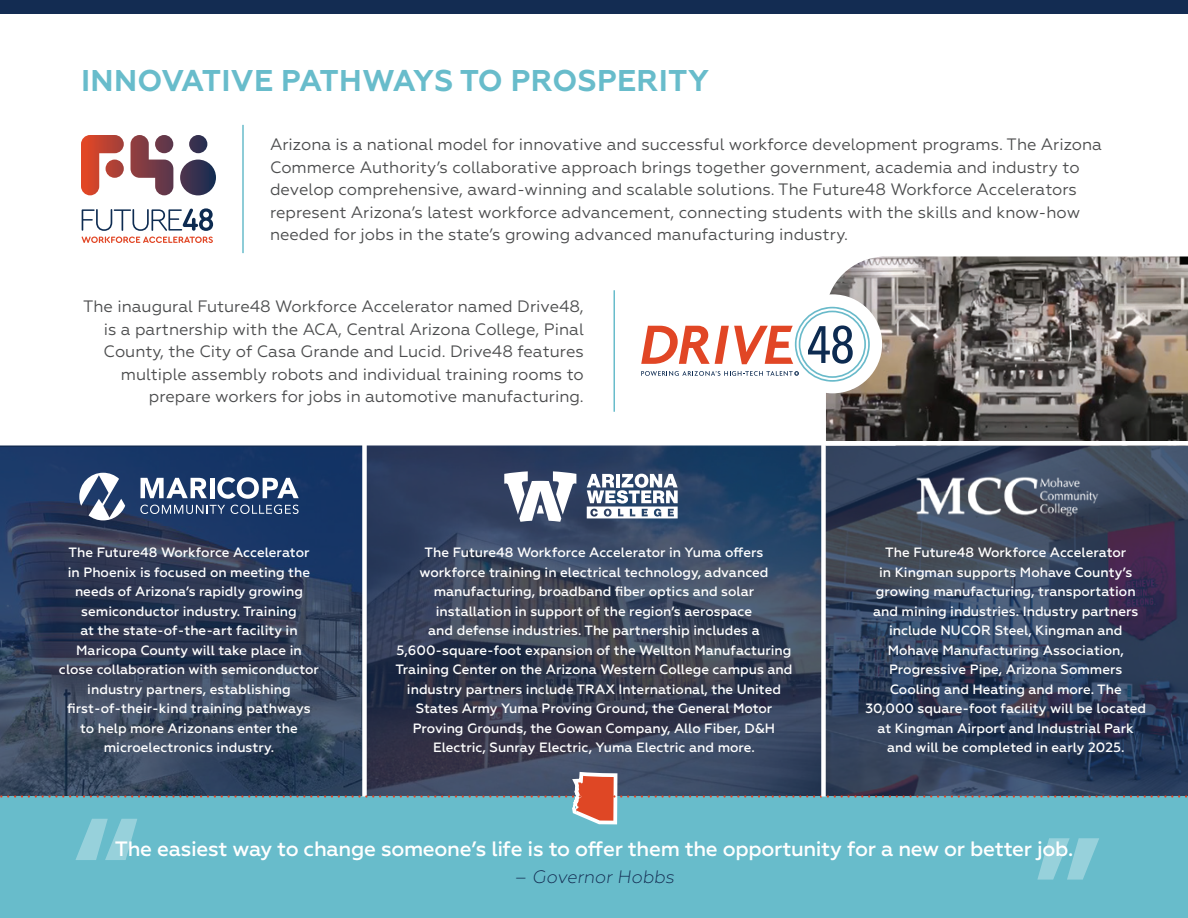
<style>
.page{position:relative;width:1188px;height:918px;background:#fff}
.page>*{position:absolute;margin:0;border:0;box-sizing:border-box;transform-origin:0 0}
.t1{font:700 136.35px "Geometria";color:#fff}
.H1_Section_Header{font:700 30px "Geometria";letter-spacing:.01em;color:#68bccb}
.Subhead{font:500 20.85px "Geometria";letter-spacing:-.015em;color:#fff}
.Subhead-2{font:300 18px "Geometria";color:#132c52}
.body_copy{font:16.5px/22.5px "Geometria";color:#4b4c4d;text-align:right}
.body_copy-2{font:500 13.5px/19.5px "Geometria";color:#fff;text-align:center}
</style>
<div class="page">
<img style="left:0;top:446px;width:362px;height:245px">
<svg style="left:826px;top:446px;width:362px;height:245px;background:#37435c"></svg>
<svg style="left:367px;top:446px;width:454px;height:245px;background:#33425c"></svg>
<div style="left:0;top:796px;width:1188px;height:122px;background:#68bccb"></div>
<svg style="left:82px;top:208px;width:131px;height:23px"></svg>
<svg style="left:82px;top:237px;width:131px;height:6px"></svg>
<svg style="left:81px;top:135px;width:135px;height:60px"></svg>
<hr style="left:242px;top:125px;width:2px;height:128px;background:#68bccb">
<hr style="left:614px;top:290px;width:1px;height:122px;background:#68bccb">
<svg style="left:0;top:691px;width:1188px;height:134px"></svg>
<img style="left:826px;top:256px;width:362px;height:185px">
<div style="left:821px;top:279px;width:5px;height:517px;background:#fff"></div>
<div style="left:783px;top:294px;width:99px;height:99px;background:#fff;border-radius:50%"></div>
<svg style="left:641px;top:307px;width:229px;height:75px"></svg>
<svg style="left:587px;top:474px;width:91px;height:44px"></svg>
<svg style="left:504px;top:471px;width:72px;height:51px"></svg>
<svg style="left:79px;top:473px;width:46px;height:47px"></svg>
<svg style="left:141px;top:478px;width:66px;height:20px"></svg>
<hr style="left:210px;top:478px;width:4px;height:20px;background:#fff">
<svg style="left:217px;top:477px;width:82px;height:22px"></svg>
<svg style="left:140px;top:505px;width:85px;height:9px"></svg>
<svg style="left:231px;top:505px;width:68px;height:9px"></svg>
<img style="left:911px;top:475px;width:189px;height:43px">
<div style="left:0;top:0;width:1188px;height:14px;background:#132c52"></div>
<p class="H1_Section_Header" style="left:81px;top:62px;width:629px">INNOVATIVE PATHWAYS TO PROSPERITY</p>
<p class="body_copy" style="left:270px;top:133px;width:834px;text-align:left">Arizona is a national model for innovative and successful workforce development programs. The Arizona Commerce Authority’s collaborative approach brings together government, academia and industry to develop comprehensive, award-winning and scalable solutions. The Future48 Workforce Accelerators represent Arizona’s latest workforce advancement, connecting students with the skills and know-how needed for jobs in the state’s growing advanced manufacturing industry.</p>
<p class="body_copy" style="left:83px;top:295px;width:502px">The inaugural Future48 Workforce Accelerator named Drive48, is a partnership with the ACA, Central Arizona College, Pinal County, the City of Casa Grande and Lucid. Drive48 features multiple assembly robots and individual training rooms to prepare workers for jobs in automotive manufacturing.</p>
<p class="body_copy-2" style="left:59px;top:543px;width:262px">The Future48 Workforce Accelerator<br>in Phoenix is focused on meeting the needs of Arizona’s rapidly growing semiconductor industry. Training<br>at the state-of-the-art facility in Maricopa County will take place in close collaboration with semiconductor industry partners, establishing first-of-their-kind training pathways to help more Arizonans enter the microelectronics industry.</p>
<p class="body_copy-2" style="left:395px;top:543px;width:399px">The Future48 Workforce Accelerator in Yuma offers workforce training in electrical technology, advanced manufacturing, broadband fiber optics and solar installation in support of the region’s aerospace<br>and defense industries. The partnership includes a 5,600-square-foot expansion of the Wellton Manufacturing Training Center on the Arizona Western College campus and industry partners include TRAX International, the United States Army Yuma Proving Ground, the General Motor Proving Grounds, the Gowan Company, Allo Fiber, D&amp;H Electric, Sunray Electric, Yuma Electric and more.</p>
<p class="body_copy-2" style="left:865px;top:543px;width:282px">The Future48 Workforce Accelerator<br>in Kingman supports Mohave County’s growing manufacturing, transportation and mining industries. Industry partners include NUCOR Steel, Kingman and Mohave Manufacturing Association, Progressive Pipe, Arizona Sommers Cooling and Heating and more. The 30,000 square-foot facility will be located at Kingman Airport and Industrial Park and will be completed in early 2025.</p>
<h1 class="t1" style="left:72px;top:786px;width:71px">“</h1>
<h1 class="t1" style="left:1103px;top:913px;width:71px;rotate:-180deg">“</h1>
<p class="Subhead" style="left:115px;top:836px;width:960px">The easiest way to change someone’s life is to offer them the opportunity for a new or better job.</p>
<p class="Subhead-2" style="left:514px;top:867px;width:165px">– Governor Hobbs</p>
</div>
